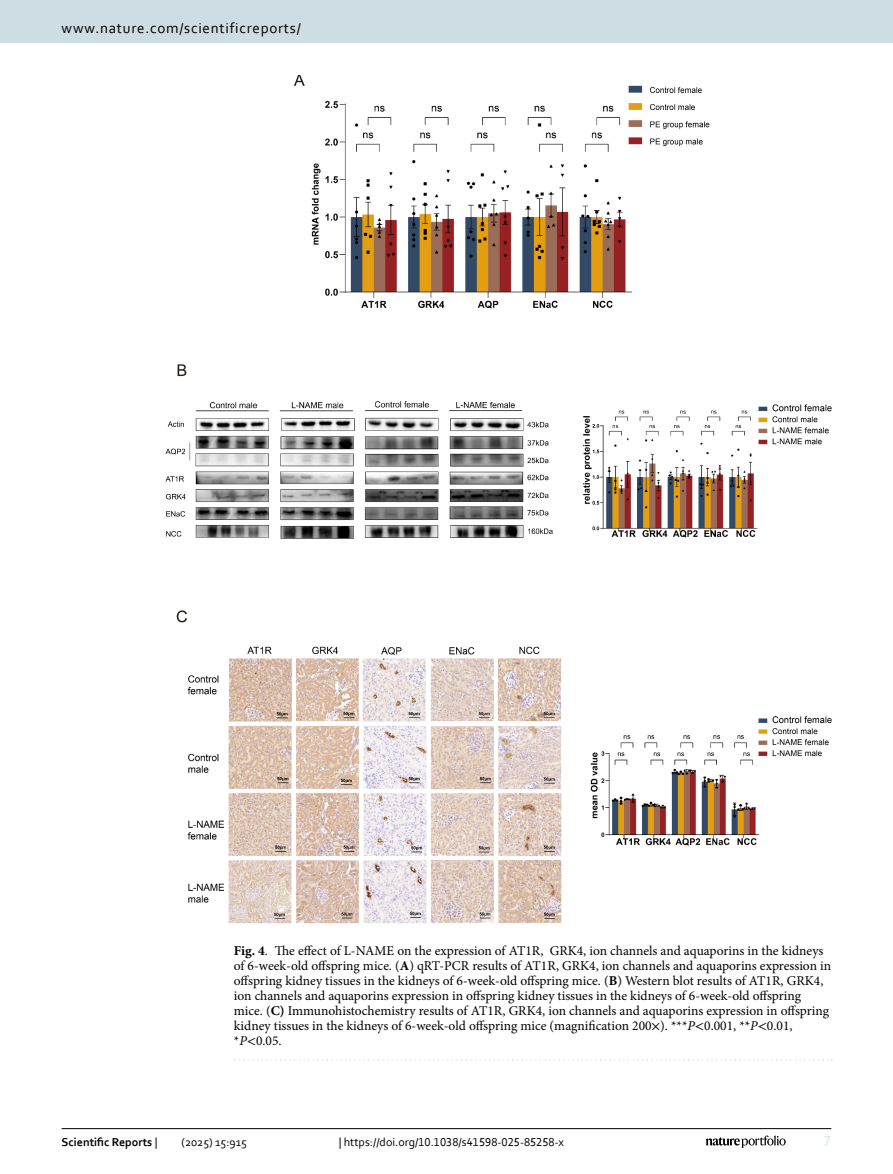
<style>
.page{position:relative;width:893px;height:1174px;background:#fff}
.page>*{position:absolute;margin:0;border:0;box-sizing:border-box;transform-origin:0 0}
.t1{font:15px "Corbel";letter-spacing:.05em;color:#000}
.t2{font:15px "Corbel";color:#d9e4eb}
.Figure_Caption{font:13.5px/15px "Minion Pro";color:#000}
.t3{font:12px "Corbel";color:#000}
.t4{font:700 12px "Corbel";color:#000}
.s1{font-weight:700}
.s2{font-family:"STIX"}
.s3{font-style:italic}
.s4{font-weight:400}
</style>
<div class="page">
<img style="left:165px;top:76px;width:666px;height:848px">
<svg style="left:235px;top:1059px;width:597px;height:1px"></svg>
<hr style="left:62px;top:1128px;width:769px;height:1px;background:#000">
<svg style="left:706px;top:1135px;width:80px;height:12px"></svg>
<div style="left:0;top:0;width:893px;height:43px;background:#cedde4"></div>
<p class="t1" style="left:62px;top:18px;width:241px">www.nature.com/scientificreports/</p>
<p class="Figure_Caption" style="left:234px;top:942px;width:599px"><span class="s1">Fig. 4</span>. The effect of L-NAME on the expression of AT1R, GRK4, ion channels and aquaporins in the kidneys of 6-week-old offspring mice. (<span class="s1">A</span>) qRT-PCR results of AT1R, GRK4, ion channels and aquaporins expression in offspring kidney tissues in the kidneys of 6-week-old offspring mice. (<span class="s1">B</span>) Western blot results of AT1R, GRK4, ion channels and aquaporins expression in offspring kidney tissues in the kidneys of 6-week-old offspring mice. (<span class="s1">C)</span> Immunohistochemistry results of AT1R, GRK4, ion channels and aquaporins expression in offspring kidney tissues in the kidneys of 6-week-old offspring mice (magnification 200<span class="s2">×</span>). ***<span class="s3">P</span><span class="s2">&lt;</span>0.001, **<span class="s3">P</span><span class="s2">&lt;</span>0.01, *<span class="s3">P</span><span class="s2">&lt;</span>0.05.</p>
<p class="t4" style="left:62px;top:1134px;width:97px">Scientific Reports <span class="s4">|</span></p>
<p class="t3" style="left:181px;top:1134px;width:67px">(2025) 15:915</p>
<p class="t3" style="left:339px;top:1134px;width:227px">| https://doi.org/10.1038/s41598-025-85258-x</p>
<p class="t2" style="left:824px;top:1132px;width:9px">7</p>
</div>
